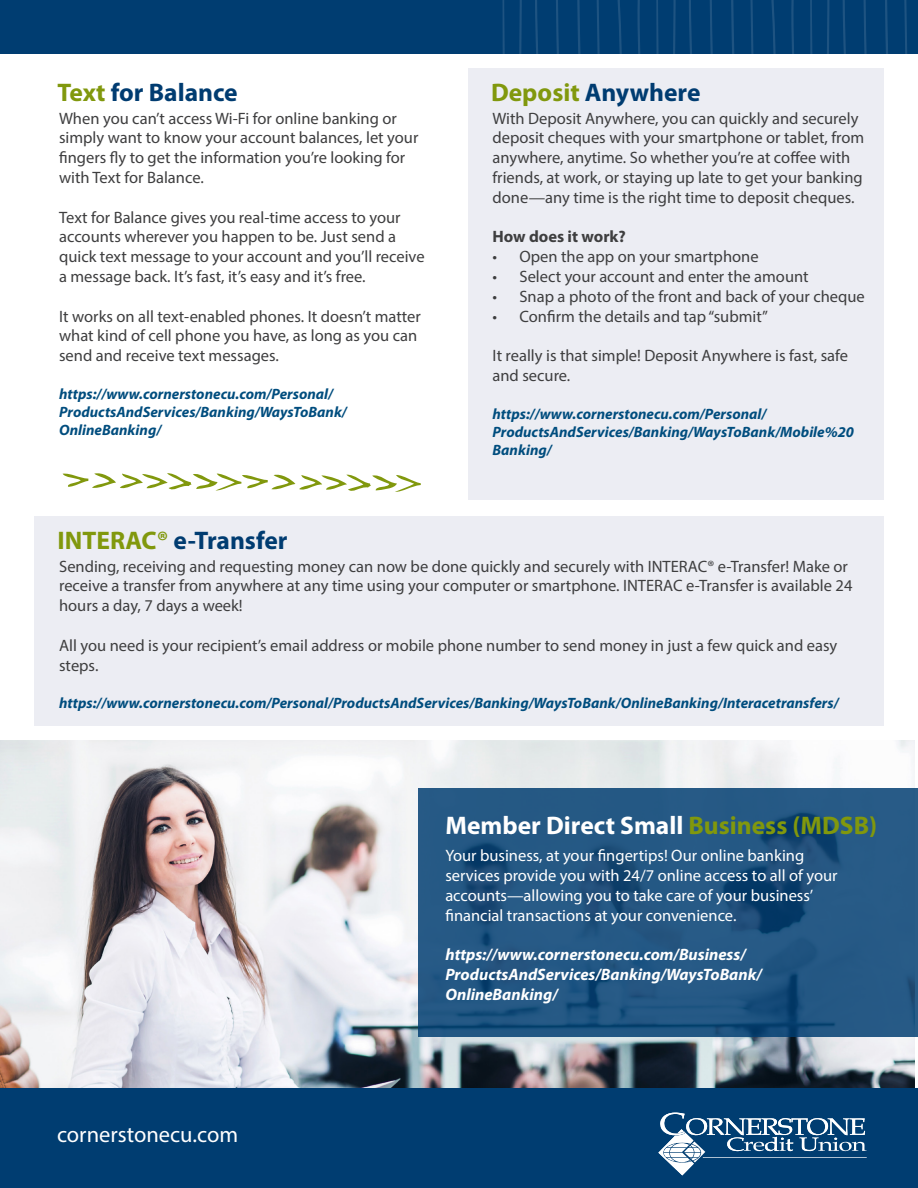
<style>
.page{position:relative;width:918px;height:1188px;background:#fff}
.page>*{position:absolute;margin:0;border:0;box-sizing:border-box;transform-origin:0 0}
.t1{font:700 25.5px "Myriad Pro";color:#003c71}
.t2{font:700 25.5px "Myriad Pro";color:#fff}
.t3{font:22.5px "Myriad Pro";color:#fff}
.t4{font:16.5px/19.8px "Myriad Pro";color:#3e3e3f}
.t5{font:16.5px/19.8px "Myriad Pro";color:#fff}
.t6{font:italic 700 16.5px/19.8px "Myriad Pro";color:#fff}
.t7{font:700 16.5px "Myriad Pro";color:#3e3e3f}
.t8{font:italic 700 15px/18px "Myriad Pro";color:#004d7e}
.s1{color:#81980d}
</style>
<div class="page">
<img style="left:0;top:741px;width:914px;height:348px">
<div style="left:0;top:0;width:918px;height:54px;background:#003d71"></div>
<svg style="left:502px;top:0;width:405px;height:54px"></svg>
<div style="left:0;top:1089px;width:918px;height:99px;background:#003d71"></div>
<svg style="left:658px;top:1113px;width:209px;height:62px"></svg>
<div style="left:35px;top:516px;width:849px;height:210px;background:#ecedf3"></div>
<div style="left:469px;top:68px;width:415px;height:432px;background:#ecedf3"></div>
<svg style="left:418px;top:788px;width:500px;height:248px;background:#225581"></svg>
<svg style="left:63px;top:473px;width:358px;height:19px"></svg>
<p class="t1" style="left:58px;top:75px;width:182px"><span class="s1">Text</span> for Balance</p>
<p class="t4" style="left:59px;top:108px;width:361px">When you can’t access Wi-Fi for online banking or simply want to know your account balances, let your fingers fly to get the information you’re looking for with Text for Balance.</p>
<p class="t4" style="left:59px;top:207px;width:367px">Text for Balance gives you real-time access to your accounts wherever you happen to be. Just send a quick text message to your account and you’ll receive a message back. It’s fast, it’s easy and it’s free.</p>
<p class="t4" style="left:59px;top:306px;width:363px">It works on all text-enabled phones. It doesn’t matter what kind of cell phone you have, as long as you can send and receive text messages.</p>
<p class="t8" style="left:59px;top:384px;width:289px">https://www.cornerstonecu.com/Personal/<br>ProductsAndServices/Banking/WaysToBank/<br>OnlineBanking/</p>
<p class="t1" style="left:491px;top:75px;width:211px"><span class="s1">Deposit</span> Anywhere</p>
<p class="t4" style="left:492px;top:108px;width:373px">With Deposit Anywhere, you can quickly and securely deposit cheques with your smartphone or tablet, from anywhere, anytime. So whether you’re at coffee with friends, at work, or staying up late to get your banking done—any time is the right time to deposit cheques.</p>
<p class="t7" style="left:492px;top:226px;width:135px">How does it work?</p>
<p class="t4" style="left:492px;top:247px;width:268px">• Open the app on your smartphone</p>
<p class="t4" style="left:492px;top:266px;width:318px">• Select your account and enter the amount</p>
<p class="t4" style="left:492px;top:286px;width:374px">• Snap a photo of the front and back of your cheque</p>
<p class="t4" style="left:492px;top:306px;width:277px">• Confirm the details and tap “submit”</p>
<p class="t4" style="left:492px;top:346px;width:357px">It really is that simple! Deposit Anywhere is fast, safe and secure.</p>
<p class="t8" style="left:492px;top:404px;width:363px">https://www.cornerstonecu.com/Personal/<br>ProductsAndServices/Banking/WaysToBank/Mobile%20<br>Banking/</p>
<p class="t1" style="left:58px;top:523px;width:232px"><span class="s1">INTERAC®</span> e-Transfer</p>
<p class="t4" style="left:59px;top:556px;width:795px">Sending, receiving and requesting money can now be done quickly and securely with INTERAC® e-Transfer! Make or receive a transfer from anywhere at any time using your computer or smartphone. INTERAC e-Transfer is available 24 hours a day, 7 days a week!</p>
<p class="t4" style="left:59px;top:635px;width:780px">All you need is your recipient’s email address or mobile phone number to send money in just a few quick and easy steps.</p>
<p class="t8" style="left:59px;top:694px;width:781px">https://www.cornerstonecu.com/Personal/ProductsAndServices/Banking/WaysToBank/OnlineBanking/Interacetransfers/</p>
<p class="t3" style="left:57px;top:1120px;width:183px">cornerstonecu.com</p>
<p class="t2" style="left:445px;top:809px;width:433px">Member Direct Small <span class="s1">Business (MDSB)</span></p>
<p class="t5" style="left:445px;top:846px;width:394px">Your business, at your fingertips! Our online banking services provide you with 24/7 online access to all of your accounts—allowing you to take care of your business’ financial transactions at your convenience.</p>
<p class="t6" style="left:445px;top:945px;width:318px">https://www.cornerstonecu.com/Business/<br>ProductsAndServices/Banking/WaysToBank/<br>OnlineBanking/</p>
</div>
